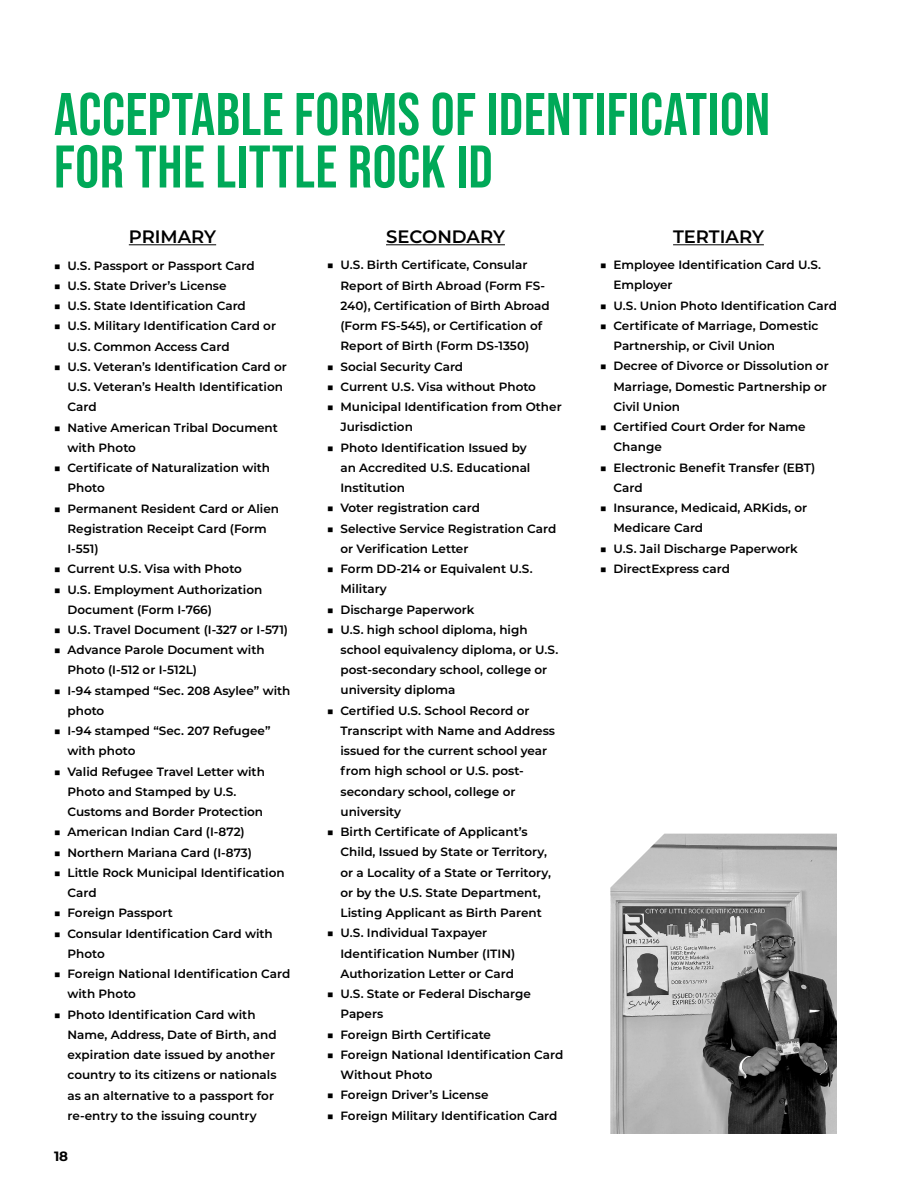
<style>
.page{position:relative;width:918px;height:1188px;background:#fff}
.page>*{position:absolute;margin:0;border:0;box-sizing:border-box;transform-origin:0 0}
.t1{font:700 60px/52.5px "Bebas Neue Pro";letter-spacing:.01em;color:#00a958}
.t2{font:600 18px "Montserrat";color:#000}
.t3{font:700 13.5px "Montserrat";color:#000}
.t4{font:600 12px/20.2px "Montserrat";color:#000}
.s1{font-weight:400}
</style>
<div class="page">
<img style="left:610px;top:834px;width:227px;height:300px">
<hr style="left:129px;top:244px;width:87px;height:1px;background:#000">
<hr style="left:386px;top:244px;width:119px;height:1px;background:#000">
<hr style="left:673px;top:244px;width:91px;height:1px;background:#000">
<h1 class="t1" style="left:54px;top:87px;width:718px">ACCEPTABLE FORMS OF IDENTIFICATION<br>FOR THE LITTLE ROCK ID</h1>
<h2 class="t2" style="left:129px;top:224px;width:89px">PRIMARY</h2>
<h2 class="t2" style="left:386px;top:224px;width:120px">SECONDARY</h2>
<h2 class="t2" style="left:673px;top:224px;width:92px">TERTIARY</h2>
<p class="t4" style="left:54px;top:255px;width:202px"><span class="s1">■</span> U.S. Passport or Passport Card</p>
<p class="t4" style="left:54px;top:275px;width:174px"><span class="s1">■</span> U.S. State Driver’s License</p>
<p class="t4" style="left:54px;top:295px;width:193px"><span class="s1">■</span> U.S. State Identification Card</p>
<p class="t4" style="left:67px;top:315px;width:210px;text-indent:-14px"><span class="s1">■</span> U.S. Military Identification Card or<br>U.S. Common Access Card</p>
<p class="t4" style="left:67px;top:356px;width:221px;text-indent:-14px"><span class="s1">■</span> U.S. Veteran’s Identification Card or<br>U.S. Veteran’s Health Identification<br>Card</p>
<p class="t4" style="left:67px;top:417px;width:212px;text-indent:-14px"><span class="s1">■</span> Native American Tribal Document with Photo</p>
<p class="t4" style="left:67px;top:457px;width:204px;text-indent:-14px"><span class="s1">■</span> Certificate of Naturalization with<br>Photo</p>
<p class="t4" style="left:67px;top:498px;width:213px;text-indent:-14px"><span class="s1">■</span> Permanent Resident Card or Alien<br>Registration Receipt Card (Form<br>I-551)</p>
<p class="t4" style="left:54px;top:558px;width:189px"><span class="s1">■</span> Current U.S. Visa with Photo</p>
<p class="t4" style="left:67px;top:579px;width:196px;text-indent:-14px"><span class="s1">■</span> U.S. Employment Authorization<br>Document (Form I-766)</p>
<p class="t4" style="left:54px;top:619px;width:236px"><span class="s1">■</span> U.S. Travel Document (I-327 or I-571)</p>
<p class="t4" style="left:67px;top:639px;width:199px;text-indent:-14px"><span class="s1">■</span> Advance Parole Document with<br>Photo (I-512 or I-512L)</p>
<p class="t4" style="left:67px;top:680px;width:224px;text-indent:-14px"><span class="s1">■</span> I-94 stamped “Sec. 208 Asylee” with photo</p>
<p class="t4" style="left:67px;top:720px;width:205px;text-indent:-14px"><span class="s1">■</span> I-94 stamped “Sec. 207 Refugee” with photo</p>
<p class="t4" style="left:67px;top:761px;width:199px;text-indent:-14px"><span class="s1">■</span> Valid Refugee Travel Letter with<br>Photo and Stamped by U.S.<br>Customs and Border Protection</p>
<p class="t4" style="left:54px;top:822px;width:192px"><span class="s1">■</span> American Indian Card (I-872)</p>
<p class="t4" style="left:54px;top:842px;width:200px"><span class="s1">■</span> Northern Mariana Card (I-873)</p>
<p class="t4" style="left:67px;top:862px;width:219px;text-indent:-14px"><span class="s1">■</span> Little Rock Municipal Identification<br>Card</p>
<p class="t4" style="left:54px;top:903px;width:120px"><span class="s1">■</span> Foreign Passport</p>
<p class="t4" style="left:67px;top:923px;width:207px;text-indent:-14px"><span class="s1">■</span> Consular Identification Card with<br>Photo</p>
<p class="t4" style="left:67px;top:963px;width:224px;text-indent:-14px"><span class="s1">■</span> Foreign National Identification Card with Photo</p>
<p class="t4" style="left:67px;top:1004px;width:211px;text-indent:-14px"><span class="s1">■</span> Photo Identification Card with Name, Address, Date of Birth, and expiration date issued by another country to its citizens or nationals as an alternative to a passport for re-entry to the issuing country</p>
<p class="t3" style="left:54px;top:1146px;width:16px">18</p>
<p class="t4" style="left:340px;top:254px;width:211px;text-indent:-14px"><span class="s1">■</span> U.S. Birth Certificate, Consular Report of Birth Abroad (Form FS-240), Certification of Birth Abroad (Form FS-545), or Certification of Report of Birth (Form DS-1350)</p>
<p class="t4" style="left:327px;top:356px;width:138px"><span class="s1">■</span> Social Security Card</p>
<p class="t4" style="left:327px;top:376px;width:211px"><span class="s1">■</span> Current U.S. Visa without Photo</p>
<p class="t4" style="left:340px;top:396px;width:223px;text-indent:-14px"><span class="s1">■</span> Municipal Identification from Other<br>Jurisdiction</p>
<p class="t4" style="left:340px;top:437px;width:191px;text-indent:-14px"><span class="s1">■</span> Photo Identification Issued by an Accredited U.S. Educational<br>Institution</p>
<p class="t4" style="left:327px;top:497px;width:154px"><span class="s1">■</span> Voter registration card</p>
<p class="t4" style="left:340px;top:518px;width:217px;text-indent:-14px"><span class="s1">■</span> Selective Service Registration Card or Verification Letter</p>
<p class="t4" style="left:340px;top:558px;width:194px;text-indent:-14px"><span class="s1">■</span> Form DD-214 or Equivalent U.S.<br>Military</p>
<p class="t4" style="left:327px;top:599px;width:149px"><span class="s1">■</span> Discharge Paperwork</p>
<p class="t4" style="left:340px;top:619px;width:219px;text-indent:-14px"><span class="s1">■</span> U.S. high school diploma, high school equivalency diploma, or U.S. post-secondary school, college or university diploma</p>
<p class="t4" style="left:340px;top:700px;width:216px;text-indent:-14px"><span class="s1">■</span> Certified U.S. School Record or<br>Transcript with Name and Address issued for the current school year from high school or U.S. post&shy;secondary school, college or university</p>
<p class="t4" style="left:340px;top:821px;width:212px;text-indent:-14px"><span class="s1">■</span> Birth Certificate of Applicant’s Child, Issued by State or Territory, or a Locality of a State or Territory, or by the U.S. State Department, Listing Applicant as Birth Parent</p>
<p class="t4" style="left:340px;top:922px;width:176px;text-indent:-14px"><span class="s1">■</span> U.S. Individual Taxpayer<br>Identification Number (ITIN)<br>Authorization Letter or Card</p>
<p class="t4" style="left:340px;top:983px;width:192px;text-indent:-14px"><span class="s1">■</span> U.S. State or Federal Discharge<br>Papers</p>
<p class="t4" style="left:327px;top:1024px;width:166px"><span class="s1">■</span> Foreign Birth Certificate</p>
<p class="t4" style="left:340px;top:1044px;width:224px;text-indent:-14px"><span class="s1">■</span> Foreign National Identification Card<br>Without Photo</p>
<p class="t4" style="left:327px;top:1084px;width:163px"><span class="s1">■</span> Foreign Driver’s License</p>
<p class="t4" style="left:327px;top:1105px;width:232px"><span class="s1">■</span> Foreign Military Identification Card</p>
<p class="t4" style="left:613px;top:254px;width:209px;text-indent:-14px"><span class="s1">■</span> Employee Identification Card U.S.<br>Employer</p>
<p class="t4" style="left:600px;top:295px;width:239px"><span class="s1">■</span> U.S. Union Photo Identification Card</p>
<p class="t4" style="left:613px;top:315px;width:207px;text-indent:-14px"><span class="s1">■</span> Certificate of Marriage, Domestic<br>Partnership, or Civil Union</p>
<p class="t4" style="left:613px;top:355px;width:217px;text-indent:-14px"><span class="s1">■</span> Decree of Divorce or Dissolution or<br>Marriage, Domestic Partnership or<br>Civil Union</p>
<p class="t4" style="left:613px;top:416px;width:194px;text-indent:-14px"><span class="s1">■</span> Certified Court Order for Name<br>Change</p>
<p class="t4" style="left:613px;top:457px;width:203px;text-indent:-14px"><span class="s1">■</span> Electronic Benefit Transfer (EBT)<br>Card</p>
<p class="t4" style="left:613px;top:497px;width:195px;text-indent:-14px"><span class="s1">■</span> Insurance, Medicaid, ARKids, or<br>Medicare Card</p>
<p class="t4" style="left:600px;top:538px;width:199px"><span class="s1">■</span> U.S. Jail Discharge Paperwork</p>
<p class="t4" style="left:600px;top:558px;width:131px"><span class="s1">■</span> DirectExpress card</p>
</div>
